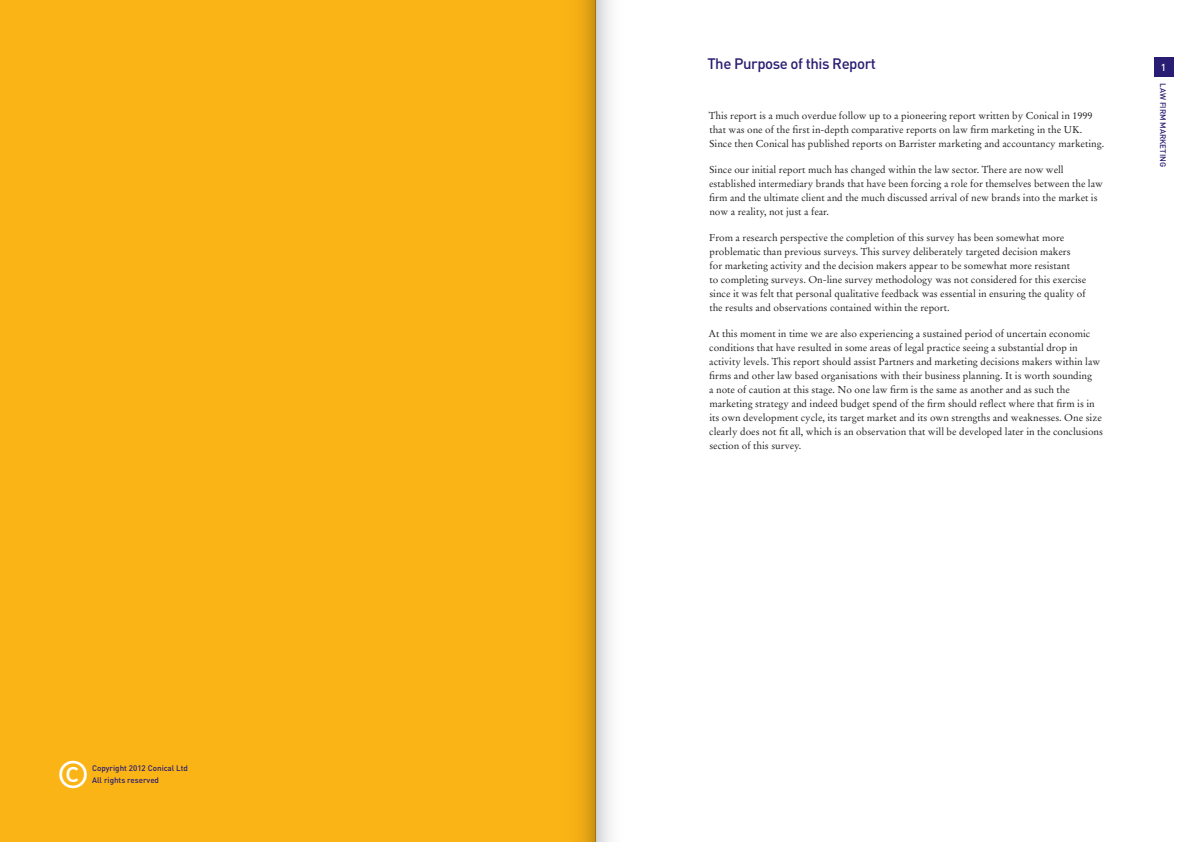
<style>
.page{position:relative;width:1191px;height:842px;background:#fff}
.page>*{position:absolute;margin:0;border:0;box-sizing:border-box;transform-origin:0 0}
.t1{font:500 38px "DIN";color:#fff}
.t2{font:500 15px "DIN";letter-spacing:-.03em;color:#281d72}
.t3{font:10px/14px "Stempel Garamond";color:#231f20}
.t4{font:500 10px "DIN";color:#fff}
.t5{font:500 8px "DIN";color:#281d72}
</style>
<div class="page">
<div style="left:0;top:0;width:595px;height:842px;background:#fbb416"></div>
<div style="left:1153px;top:57px;width:20px;height:20px;background:#281d72"></div>
<div style="left:595px;top:0;width:40px;height:842px;background:linear-gradient(to right,#dddee0,#fff)"></div>
<div style="left:556px;top:0;width:39px;height:842px;background:linear-gradient(to right,#ffbb17,#da9d13)"></div>
<h1 class="t1" style="left:57px;top:750px;width:34px">©</h1>
<p class="t5" style="left:92px;top:763px;width:97px">Copyright 2012 Conical Ltd</p>
<p class="t5" style="left:92px;top:775px;width:68px">All rights reserved</p>
<h2 class="t2" style="left:707px;top:54px;width:170px">The Purpose of this Report</h2>
<p class="t4" style="left:1160px;top:61px;width:7px">1</p>
<p class="t3" style="left:709px;top:109px;width:397px">This report is a much overdue follow up to a pioneering report written by Conical in 1999 that was one of the first in-depth comparative reports on law firm marketing in the UK.<br>Since then Conical has published reports on Barrister marketing and accountancy marketing.</p>
<p class="t3" style="left:709px;top:163px;width:395px">Since our initial report much has changed within the law sector. There are now well established intermediary brands that have been forcing a role for themselves between the law firm and the ultimate client and the much discussed arrival of new brands into the market is now a reality, not just a fear.</p>
<p class="t3" style="left:709px;top:231px;width:378px">From a research perspective the completion of this survey has been somewhat more problematic than previous surveys. This survey deliberately targeted decision makers<br>for marketing activity and the decision makers appear to be somewhat more resistant<br>to completing surveys. On-line survey methodology was not considered for this exercise since it was felt that personal qualitative feedback was essential in ensuring the quality of the results and observations contained within the report.</p>
<p class="t3" style="left:708px;top:327px;width:396px">At this moment in time we are also experiencing a sustained period of uncertain economic conditions that have resulted in some areas of legal practice seeing a substantial drop in activity levels. This report should assist Partners and marketing decisions makers within law firms and other law based organisations with their business planning. It is worth sounding<br>a note of caution at this stage. No one law firm is the same as another and as such the marketing strategy and indeed budget spend of the firm should reflect where that firm is in its own development cycle, its target market and its own strengths and weaknesses. One size clearly does not fit all, which is an observation that will be developed later in the conclusions section of this survey.</p>
<p class="t5" style="left:1168px;top:83px;width:85px;rotate:90deg">Law Firm Marketing</p>
</div>
